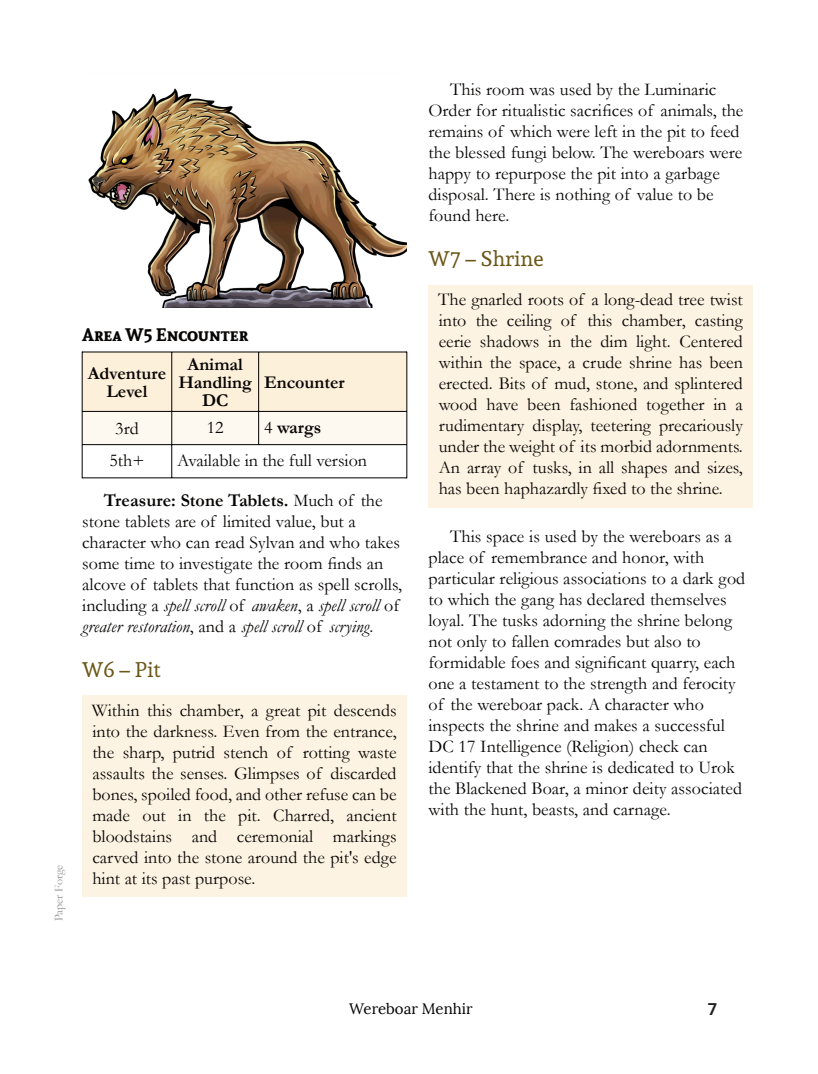
<style>
.page{position:relative;width:818px;height:1074px;background:#fff}
.page>*{position:absolute;margin:0;border:0;box-sizing:border-box;transform-origin:0 0}
.t1{font:21px "Andada";color:#6b5717}
.t2{font:18px/21px "Garamond";color:#070504}
.t3{font:700 18px/18px "Garamond";color:#070504;text-align:center}
.t4{font:700 18px "Andada SC";color:#070504}
.t5{font:700 16.5px "Roboto";color:#231f20}
.t6{font:15px "Lora";color:#000}
.t7{font:12px "Garamond";letter-spacing:.005em;color:#939598}
.s1{font-weight:400}
.s2{font-weight:700}
.s3{font-style:italic}
</style>
<div class="page">
<div style="left:82px;top:695px;width:324px;height:202px;background:#fdf3e2"></div>
<div style="left:428px;top:285px;width:324px;height:222px;background:#fdf3e2"></div>
<div style="left:82px;top:352px;width:324px;height:59px;background:#fdf0da"></div>
<div style="left:82px;top:411px;width:324px;height:33px;background:#fef9f0"></div>
<hr style="left:82px;top:351px;width:1px;height:127px;background:#000">
<hr style="left:406px;top:351px;width:1px;height:127px;background:#000">
<hr style="left:171px;top:352px;width:1px;height:126px;background:#000">
<hr style="left:258px;top:352px;width:1px;height:92px;background:#000">
<hr style="left:82px;top:351px;width:324px;height:1px;background:#000">
<hr style="left:82px;top:411px;width:324px;height:1px;background:#000">
<hr style="left:82px;top:444px;width:324px;height:1px;background:#000">
<hr style="left:82px;top:477px;width:324px;height:1px;background:#000">
<img style="left:88px;top:88px;width:318px;height:220px">
<p class="t7" style="left:55px;top:921px;width:58px;rotate:-90deg">Paper Forge</p>
<p class="t4" style="left:82px;top:322px;width:167px">Area W5 Encounter</p>
<p class="t3" style="left:88px;top:366px;width:80px">Adventure<br>Level</p>
<p class="t3" style="left:178px;top:357px;width:75px">Animal<br>Handling<br>DC</p>
<p class="t3" style="left:264px;top:375px;width:82px">Encounter</p>
<p class="t2" style="left:115px;top:420px;width:25px">3rd</p>
<p class="t2" style="left:207px;top:419px;width:18px">12</p>
<p class="t3" style="left:264px;top:420px;width:59px"><span class="s1">4</span> wargs</p>
<p class="t2" style="left:109px;top:452px;width:36px">5th+</p>
<p class="t2" style="left:177px;top:452px;width:191px">Available in the full version</p>
<p class="t2" style="left:82px;top:491px;width:321px;text-indent:22px"><span class="s2">Treasure: Stone Tablets.</span> Much of the stone tablets are of limited value, but a character who can read Sylvan and who takes some time to investigate the room finds an alcove of tablets that function as spell scrolls, including a <span class="s3">spell scroll</span> of <span class="s3">awaken</span>, a <span class="s3">spell scroll</span> of <span class="s3">greater restoration</span>, and a <span class="s3">spell scroll</span> of <span class="s3">scrying</span>.</p>
<p class="t1" style="left:82px;top:654px;width:80px">W6 – Pit</p>
<p class="t2" style="left:92px;top:701px;width:306px;text-align:justify">Within this chamber, a great pit descends into the darkness. Even from the entrance, the sharp, putrid stench of rotting waste assaults the senses. Glimpses of discarded bones, spoiled food, and other refuse can be made out in the pit. Charred, ancient bloodstains and ceremonial markings carved into the stone around the pit's edge hint at its past purpose.</p>
<p class="t2" style="left:428px;top:81px;width:316px;text-indent:22px">This room was used by the Luminaric Order for ritualistic sacrifices of animals, the remains of which were left in the pit to feed the blessed fungi below. The wereboars were happy to repurpose the pit into a garbage disposal. There is nothing of value to be found here.</p>
<p class="t1" style="left:428px;top:244px;width:116px">W7 – Shrine</p>
<p class="t2" style="left:438px;top:291px;width:306px;text-align:justify">The gnarled roots of a long-dead tree twist into the ceiling of this chamber, casting eerie shadows in the dim light. Centered within the space, a crude shrine has been erected. Bits of mud, stone, and splintered wood have been fashioned together in a rudimentary display, teetering precariously under the weight of its morbid adornments.<br>An array of tusks, in all shapes and sizes, has been haphazardly fixed to the shrine.</p>
<p class="t2" style="left:428px;top:528px;width:318px;text-indent:22px">This space is used by the wereboars as a place of remembrance and honor, with particular religious associations to a dark god to which the gang has declared themselves loyal. The tusks adorning the shrine belong not only to fallen comrades but also to formidable foes and significant quarry, each one a testament to the strength and ferocity of the wereboar pack. A character who inspects the shrine and makes a successful DC 17 Intelligence (Religion) check can identify that the shrine is dedicated to Urok the Blackened Boar, a minor deity associated with the hunt, beasts, and carnage.</p>
<p class="t6" style="left:349px;top:1000px;width:125px">Wereboar Menhir</p>
<p class="t5" style="left:707px;top:1002px;width:11px">7</p>
</div>
